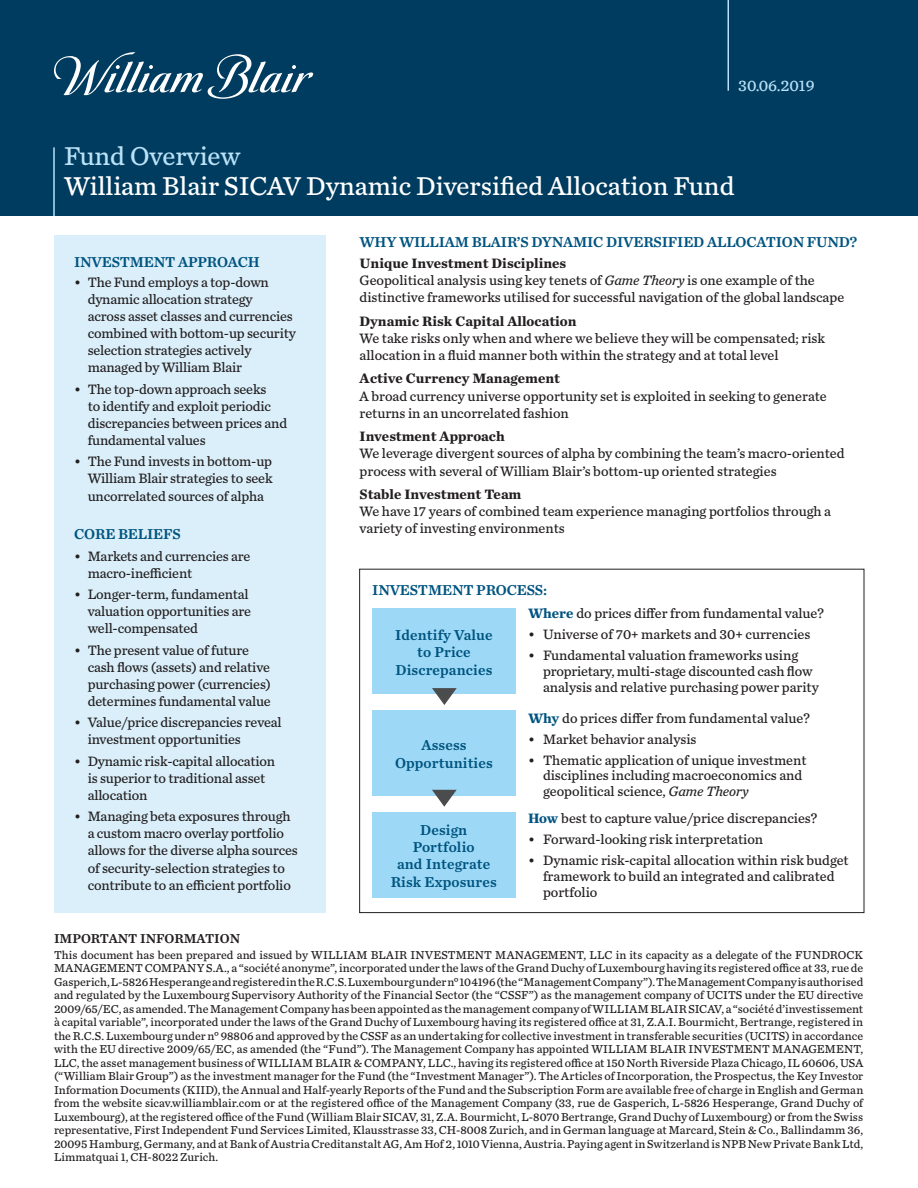
<style>
.page{position:relative;width:918px;height:1188px;background:#fff}
.page>*{position:absolute;margin:0;border:0;box-sizing:border-box;transform-origin:0 0}
.t1{font:27px "Chronicle Text G4";color:#fff}
.t2{font:27px "Chronicle Text G4";color:#b9e1f7}
.t3{font:16.5px "Chronicle Text G4";color:#b9e1f7}
.Head_10_12{font:15px/17.2px "Chronicle Text G4 Semi";letter-spacing:.01em;color:#005480;text-align:center}
.Head_10_12-2{font:15px "Chronicle Text G4 Semi";letter-spacing:-.01em;color:#005480}
.Body_9_5_11_5_Black{font:15px "Chronicle Text G4 Semi";letter-spacing:-.01em;color:#005480}
.Body_9_5_11_5_Black-2{font:14.25px/17.1px "Chronicle Text G4";color:#231f20}
.Body_9_5_11_5_Black-3{font:700 14.25px "Chronicle Text G4";color:#231f20}
.Dotted_Line{font:13.5px "Chronicle Text G4 Semi";color:#231f20}
.Dotted_Line-2{font:12px/13.5px "Chronicle Text G4";letter-spacing:.005em;color:#231f20;text-align:justify}
.s1{font-style:italic}
.s2{font-weight:700;color:#005480}
</style>
<div class="page">
<div style="left:55px;top:235px;width:271px;height:678px;background:#daeffa"></div>
<div style="left:0;top:0;width:918px;height:216px;background:#003c5f"></div>
<hr style="left:53px;top:147px;width:2px;height:69px;background:#b9e1f7">
<hr style="left:728px;top:0;width:1px;height:91px;background:#b9e1f7">
<svg style="left:54px;top:52px;width:259px;height:47px"></svg>
<div style="left:372px;top:609px;width:144px;height:85px;background:#9dd9f6"></div>
<div style="left:372px;top:710px;width:144px;height:86px;background:#9dd9f6"></div>
<div style="left:372px;top:812px;width:143px;height:85px;background:#9dd9f6"></div>
<svg style="left:432px;top:688px;width:25px;height:17px"></svg>
<svg style="left:432px;top:790px;width:25px;height:17px"></svg>
<p class="t3" style="left:738px;top:73px;width:78px">30.06.2019</p>
<p class="t2" style="left:64px;top:136px;width:178px">Fund Overview</p>
<p class="t1" style="left:64px;top:166px;width:672px">William Blair SICAV Dynamic Diversified Allocation Fund</p>
<p class="Head_10_12-2" style="left:74px;top:250px;width:187px">INVESTMENT APPROACH</p>
<p class="Body_9_5_11_5_Black-2" style="left:88px;top:273px;width:210px;text-indent:-14px">• The Fund employs a top-down dynamic allocation strategy<br>across asset classes and currencies combined with bottom-up security selection strategies actively managed by William Blair</p>
<p class="Body_9_5_11_5_Black-2" style="left:88px;top:380px;width:201px;text-indent:-14px">• The top-down approach seeks<br>to identify and exploit periodic discrepancies between prices and fundamental values</p>
<p class="Body_9_5_11_5_Black-2" style="left:88px;top:452px;width:186px;text-align:justify;text-indent:-14px">• The Fund invests in bottom-up William Blair strategies to seek uncorrelated sources of alpha</p>
<p class="Body_9_5_11_5_Black" style="left:74px;top:522px;width:108px">CORE BELIEFS</p>
<p class="Body_9_5_11_5_Black-2" style="left:88px;top:547px;width:164px;text-indent:-14px">• Markets and currencies are macro-inefficient</p>
<p class="Body_9_5_11_5_Black-2" style="left:88px;top:585px;width:165px;text-indent:-14px">• Longer-term, fundamental valuation opportunities are well-compensated</p>
<p class="Body_9_5_11_5_Black-2" style="left:88px;top:641px;width:185px;text-indent:-14px">• The present value of future cash flows (assets) and relative purchasing power (currencies) determines fundamental value</p>
<p class="Body_9_5_11_5_Black-2" style="left:88px;top:713px;width:195px;text-indent:-14px">• Value/price discrepancies reveal investment opportunities</p>
<p class="Body_9_5_11_5_Black-2" style="left:88px;top:752px;width:189px;text-indent:-14px">• Dynamic risk-capital allocation is superior to traditional asset allocation</p>
<p class="Body_9_5_11_5_Black-2" style="left:88px;top:807px;width:212px;text-indent:-14px">• Managing beta exposures through a custom macro overlay portfolio allows for the diverse alpha sources of security-selection strategies to contribute to an efficient portfolio</p>
<p class="Head_10_12-2" style="left:360px;top:231px;width:499px">WHY WILLIAM BLAIR’S DYNAMIC DIVERSIFIED ALLOCATION FUND?</p>
<p class="Body_9_5_11_5_Black-3" style="left:360px;top:252px;width:208px">Unique Investment Disciplines</p>
<p class="Body_9_5_11_5_Black-2" style="left:360px;top:271px;width:486px">Geopolitical analysis using key tenets of <span class="s1">Game Theory</span> is one example of the distinctive frameworks utilised for successful navigation of the global landscape</p>
<p class="Body_9_5_11_5_Black-3" style="left:360px;top:309px;width:219px">Dynamic Risk Capital Allocation</p>
<p class="Body_9_5_11_5_Black-2" style="left:360px;top:329px;width:467px">We take risks only when and where we believe they will be compensated; risk allocation in a fluid manner both within the strategy and at total level</p>
<p class="Body_9_5_11_5_Black-3" style="left:360px;top:367px;width:202px">Active Currency Management</p>
<p class="Body_9_5_11_5_Black-2" style="left:360px;top:387px;width:469px">A broad currency universe opportunity set is exploited in seeking to generate returns in an uncorrelated fashion</p>
<p class="Body_9_5_11_5_Black-3" style="left:360px;top:425px;width:147px">Investment Approach</p>
<p class="Body_9_5_11_5_Black-2" style="left:360px;top:444px;width:487px">We leverage divergent sources of alpha by combining the team’s macro-oriented process with several of William Blair’s bottom-up oriented strategies</p>
<p class="Body_9_5_11_5_Black-3" style="left:360px;top:483px;width:163px">Stable Investment Team</p>
<p class="Body_9_5_11_5_Black-2" style="left:360px;top:502px;width:473px">We have 17 years of combined team experience managing portfolios through a variety of investing environments</p>
<p class="Head_10_12-2" style="left:372px;top:578px;width:176px">INVESTMENT PROCESS:</p>
<p class="Body_9_5_11_5_Black-2" style="left:528px;top:604px;width:297px"><span class="s2">Where</span> do prices differ from fundamental value?</p>
<p class="Body_9_5_11_5_Black-2" style="left:528px;top:625px;width:284px">• Universe of 70+ markets and 30+ currencies</p>
<p class="Body_9_5_11_5_Black-2" style="left:543px;top:647px;width:277px;line-height:15.8px;text-indent:-15px">• Fundamental valuation frameworks using proprietary, multi-stage discounted cash flow analysis and relative purchasing power parity</p>
<p class="Body_9_5_11_5_Black-2" style="left:528px;top:709px;width:283px"><span class="s2">Why</span> do prices differ from fundamental value?</p>
<p class="Body_9_5_11_5_Black-2" style="left:528px;top:730px;width:170px">• Market behavior analysis</p>
<p class="Body_9_5_11_5_Black-2" style="left:543px;top:751px;width:265px;line-height:15.8px;text-indent:-15px">• Thematic application of unique investment disciplines including macroeconomics and geopolitical science, <span class="s1">Game Theory</span></p>
<p class="Body_9_5_11_5_Black-2" style="left:528px;top:809px;width:291px"><span class="s2">How</span> best to capture value/price discrepancies?</p>
<p class="Body_9_5_11_5_Black-2" style="left:528px;top:830px;width:237px">• Forward-looking risk interpretation</p>
<p class="Body_9_5_11_5_Black-2" style="left:543px;top:852px;width:307px;line-height:15.8px;text-indent:-15px">• Dynamic risk-capital allocation within risk budget framework to build an integrated and calibrated portfolio</p>
<p class="Head_10_12" style="left:395px;top:626px;width:99px">Identify Value to Price<br>Discrepancies</p>
<p class="Head_10_12" style="left:395px;top:736px;width:99px">Assess<br>Opportunities</p>
<p class="Head_10_12" style="left:391px;top:820px;width:108px">Design<br>Portfolio<br>and Integrate<br>Risk Exposures</p>
<p class="Dotted_Line" style="left:54px;top:928px;width:188px">IMPORTANT INFORMATION</p>
<p class="Dotted_Line-2" style="left:54px;top:947px;width:811px">This document has been prepared and issued by WILLIAM BLAIR INVESTMENT MANAGEMENT, LLC in its capacity as a delegate of the FUNDROCK MANAGEMENT COMPANY S.A., a “société anonyme”, incorporated under the laws of the Grand Duchy of Luxembourg having its registered office at 33, rue de Gasperich, L-5826 Hesperange and registered in the R.C.S. Luxembourg under n° 104196 (the “Management Company”). The Management Company is authorised and regulated by the Luxembourg Supervisory Authority of the Financial Sector (the “CSSF”) as the management company of UCITS under the EU directive 2009/65/EC, as amended. The Management Company has been appointed as the management company of WILLIAM BLAIR SICAV, a “société d’investissement à capital variable”, incorporated under the laws of the Grand Duchy of Luxembourg having its registered office at 31, Z.A.I. Bourmicht, Bertrange, registered in the R.C.S. Luxembourg under n° 98806 and approved by the CSSF as an undertaking for collective investment in transferable securities (UCITS) in accordance with the EU directive 2009/65/EC, as amended (the “Fund”). The Management Company has appointed WILLIAM BLAIR INVESTMENT MANAGEMENT, LLC, the asset management business of WILLIAM BLAIR &amp; COMPANY, LLC., having its registered office at 150 North Riverside Plaza Chicago, IL 60606, USA (“William Blair Group”) as the investment manager for the Fund (the “Investment Manager”). The Articles of Incorporation, the Prospectus, the Key Investor Information Documents (KIID), the Annual and Half-yearly Reports of the Fund and the Subscription Form are available free of charge in English and German from the website sicav.williamblair.com or at the registered office of the Management Company (33, rue de Gasperich, L-5826 Hesperange, Grand Duchy of Luxembourg), at the registered office of the Fund (William Blair SICAV, 31, Z.A. Bourmicht, L-8070 Bertrange, Grand Duchy of Luxembourg) or from the Swiss representative, First Independent Fund Services Limited, Klausstrasse 33, CH-8008 Zurich, and in German language at Marcard, Stein &amp; Co., Ballindamm 36, 20095 Hamburg, Germany, and at Bank of Austria Creditanstalt AG, Am Hof 2, 1010 Vienna, Austria. Paying agent in Switzerland is NPB New Private Bank Ltd, Limmatquai 1, CH-8022 Zurich.</p>
</div>
